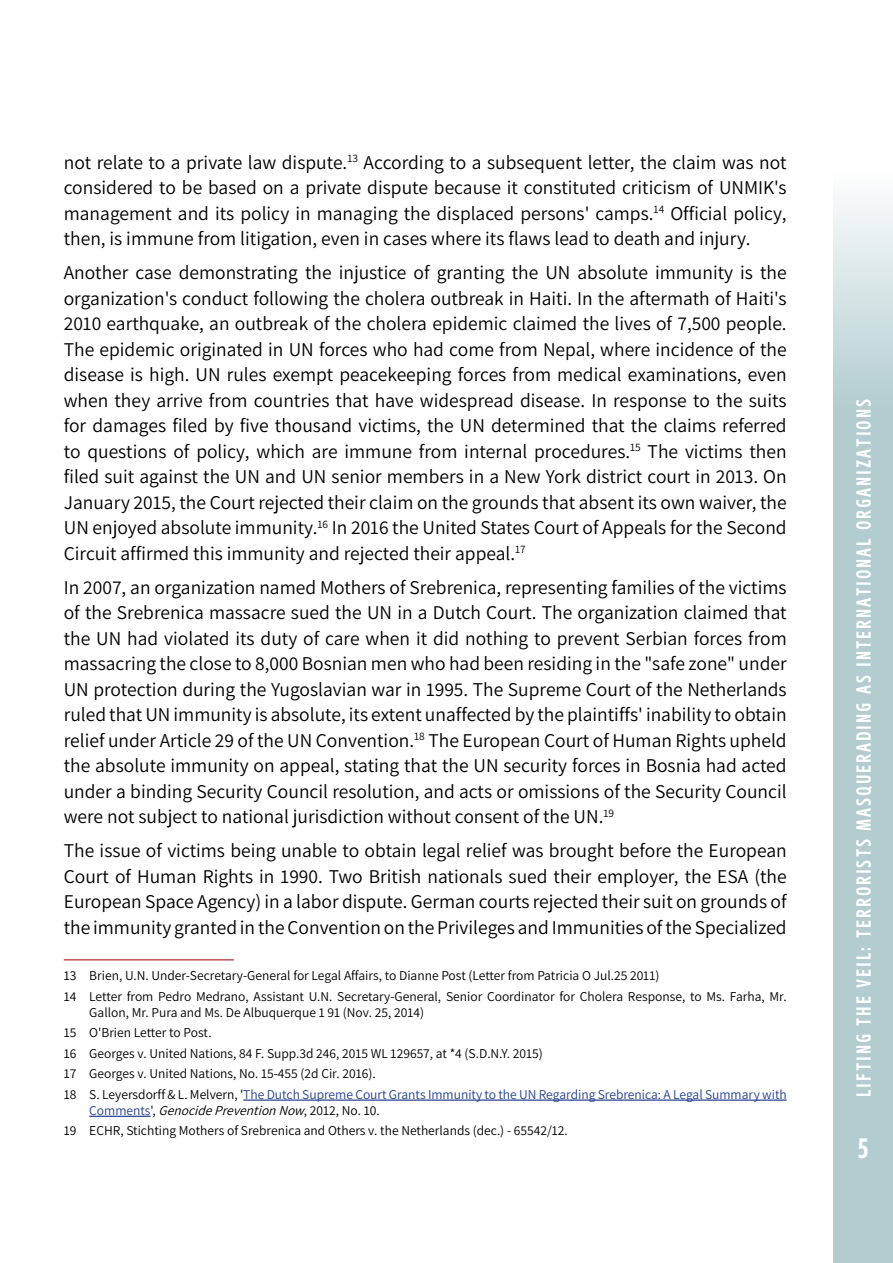
<style>
.page{position:relative;width:893px;height:1263px;background:#fff}
.page>*{position:absolute;margin:0;border:0;box-sizing:border-box;transform-origin:0 0}
.t1{font:700 27px "Fb Tamlil Condensed";color:#fff}
.t2{font:200 19.5px/25.5px "Assistant";color:#000}
.t3{font:700 19.5px "Fb Tamlil Condensed Eng";letter-spacing:.1em;color:#fff}
.t4{font:200 13.5px/20.4px "Assistant";color:#000}
.t5{font:200 13.5px "Assistant";color:#25408f}
.t6{font:200 11.4px "Assistant";color:#000}
.s1{font-size:19.5px}
.s2{color:#000}
.s3{color:#25408f}
.s4{font-style:italic}
</style>
<div class="page">
<svg style="left:833px;top:201px;width:60px;height:1062px;background:#b8d0d3"></svg>
<hr style="left:64px;top:959px;width:170px;height:1px;background:#c5514e">
<hr style="left:243px;top:1099px;width:544px;height:2px;background:#25408f">
<hr style="left:89px;top:1116px;width:62px;height:1px;background:#25408f">
<p class="t2" style="left:64px;top:148px;width:280px">not relate to a private law dispute</p>
<p class="t2" style="left:64px;top:174px;width:724px">considered to be based on a private dispute because it constituted criticism of UNMIK s'</p>
<p class="t2" style="left:670px;top:199px;width:118px">Official policy,</p>
<p class="t2" style="left:364px;top:148px;width:424px">According to a subsequent letter, the claim was not</p>
<p class="t6" style="left:343px;top:150px;width:17px"><span class="s1">.</span>13</p>
<p class="t2" style="left:64px;top:199px;width:688px">management and its policy in managing the displaced persons' camps<br>then is, immune from litigation, even in cases where its flaws lead to death and injury.</p>
<p class="t2" style="left:64px;top:259px;width:724px;text-align:right">Another case demonstrating the injustice of granting the UN absolute immunity is the organization s' conduct following the cholera outbreak in Haiti In. the aftermath of Haiti s' 2010 earthquake, an outbreak of the cholera epidemic claimed the lives of 7,500 people.<br>The epidemic originated in UN forces who had come from Nepal, where incidence of the disease is high. UN rules exempt peacekeeping forces from medical examinations, even when they arrive from countries that have widespread disease In. response to the suits for damages filed by five thousand victims, the UN determined that the claims referred The victims then</p>
<p class="t6" style="left:649px;top:201px;width:17px"><span class="s1">.</span>14</p>
<p class="t2" style="left:64px;top:437px;width:563px">to questions of policy, which are immune from internal procedures</p>
<p class="t2" style="left:64px;top:463px;width:724px">filed suit against the UN and UN senior members in a New York district court in 2013. On</p>
<p class="t2" style="left:64px;top:488px;width:724px">January 2015, the Court rejected their claim on the grounds that absent its own waiver, the</p>
<p class="t2" style="left:332px;top:514px;width:456px">In 2016 the United States Court of Appeals for the Second</p>
<p class="t6" style="left:625px;top:439px;width:17px"><span class="s1">.</span>15</p>
<p class="t2" style="left:64px;top:514px;width:251px">UN enjoyed absolute immunity</p>
<p class="t6" style="left:313px;top:516px;width:17px"><span class="s1">.</span>16</p>
<p class="t2" style="left:64px;top:535px;width:724px;line-height:34px">Circuit affirmed this immunity and rejected their appeal<br>In 2007, an organization named Mothers of Srebrenica, representing families of the victims</p>
<p class="t2" style="left:64px;top:599px;width:724px;text-align:right">of the Srebrenica massacre sued the UN in a Dutch Court. The organization claimed that the UN had violated its duty of care when it did nothing to prevent Serbian forces from massacring the close to 8,000 Bosnian men who had been residing in the "safe zone" under UN protection during the Yugoslavian war in 1995. The Supreme Court of the Netherlands ruled that UN immunity is absolute, its extent unaffected by the plaintiffs' inability to obtain The European Court of Human Rights upheld</p>
<p class="t6" style="left:510px;top:541px;width:17px"><span class="s1">.</span>17</p>
<p class="t2" style="left:64px;top:726px;width:724px">relief under Article 29 of the UN Convention<br>the absolute immunity on appeal, stating that the UN security forces in Bosnia had acted under a binding Security Council resolution, and acts or omissions of the Security Council</p>
<p class="t6" style="left:599px;top:805px;width:17px"><span class="s1">.</span>19</p>
<p class="t6" style="left:409px;top:728px;width:17px"><span class="s1">.</span>18</p>
<p class="t2" style="left:64px;top:799px;width:724px;line-height:34px">were not subject to national jurisdiction without consent of the UN<br>The issue of victims being unable to obtain legal relief was brought before the European</p>
<p class="t2" style="left:64px;top:862px;width:724px;text-align:justify">Court of Human Rights in 1990. Two British nationals sued their employer, the ESA (the European Space Agency) in a labor dispute. German courts rejected their suit on grounds of theimmunitygrantedintheConventiononthePrivilegesandImmunitiesoftheSpecialized</p>
<p class="t4" style="left:89px;top:965px;width:572px">Brien U, N. . Under-Secretary-General for Legal Affairs to, Dianne Post (Letter from Patricia O Jul.25 2011(</p>
<p class="t4" style="left:64px;top:965px;width:14px">13</p>
<p class="t4" style="left:64px;top:985px;width:14px">14</p>
<p class="t4" style="left:64px;top:1022px;width:14px">15</p>
<p class="t4" style="left:64px;top:1042px;width:14px">16</p>
<p class="t4" style="left:64px;top:1063px;width:14px">17</p>
<p class="t4" style="left:64px;top:1083px;width:14px">18</p>
<p class="t4" style="left:64px;top:1120px;width:14px">19</p>
<p class="t4" style="left:89px;top:985px;width:699px">Letter from Pedro Medrano, Assistant U N. . Secretary-General, Senior Coordinator for Cholera Response, to Ms. Farha, Mr.</p>
<p class="t4" style="left:89px;top:1001px;width:336px">Gallon, Mr. Pura and Ms. De Albuquerque 1 91 (Nov. 25, 2014(<br>O'Brien Letter to Post.</p>
<p class="t4" style="left:89px;top:1042px;width:455px">Georges .v United Nations, 84 .F Supp.3d 246, 2015 WL 129657, a t * 4 D.S( N. .Y. 2 0 1 5 (</p>
<p class="t4" style="left:89px;top:1063px;width:288px">Georges .v United Nations, No. 15-455 d2( Cir. 2016 .(</p>
<p class="t5" style="left:89px;top:1085px;width:699px"><span class="s2">.S Leyersdorff &amp; .L Melvern ',</span> The Dutch Supreme Court Grants Immunity to the UN Regarding Srebrenica A: Legal Summary with</p>
<p class="t4" style="left:89px;top:1099px;width:480px"><span class="s3">C o m m e n t s</span> ,' <span class="s4">Genocide Prevention Now<br></span>ECHR, Stichting Mothers of Srebrenica and Others .v the Netherlands (dec -(. 65542/12.</p>
<p class="t4" style="left:304px;top:1099px;width:77px">, 2012, No. 10.</p>
<p class="t3" style="left:855px;top:1097px;width:700px;rotate:-90deg">LIFTING THE VEIL: TERRORISTS MASQUERADING AS INTERNATIONAL ORGANIZATIONS</p>
<h1 class="t1" style="left:858px;top:1136px;width:12px">5</h1>
</div>
